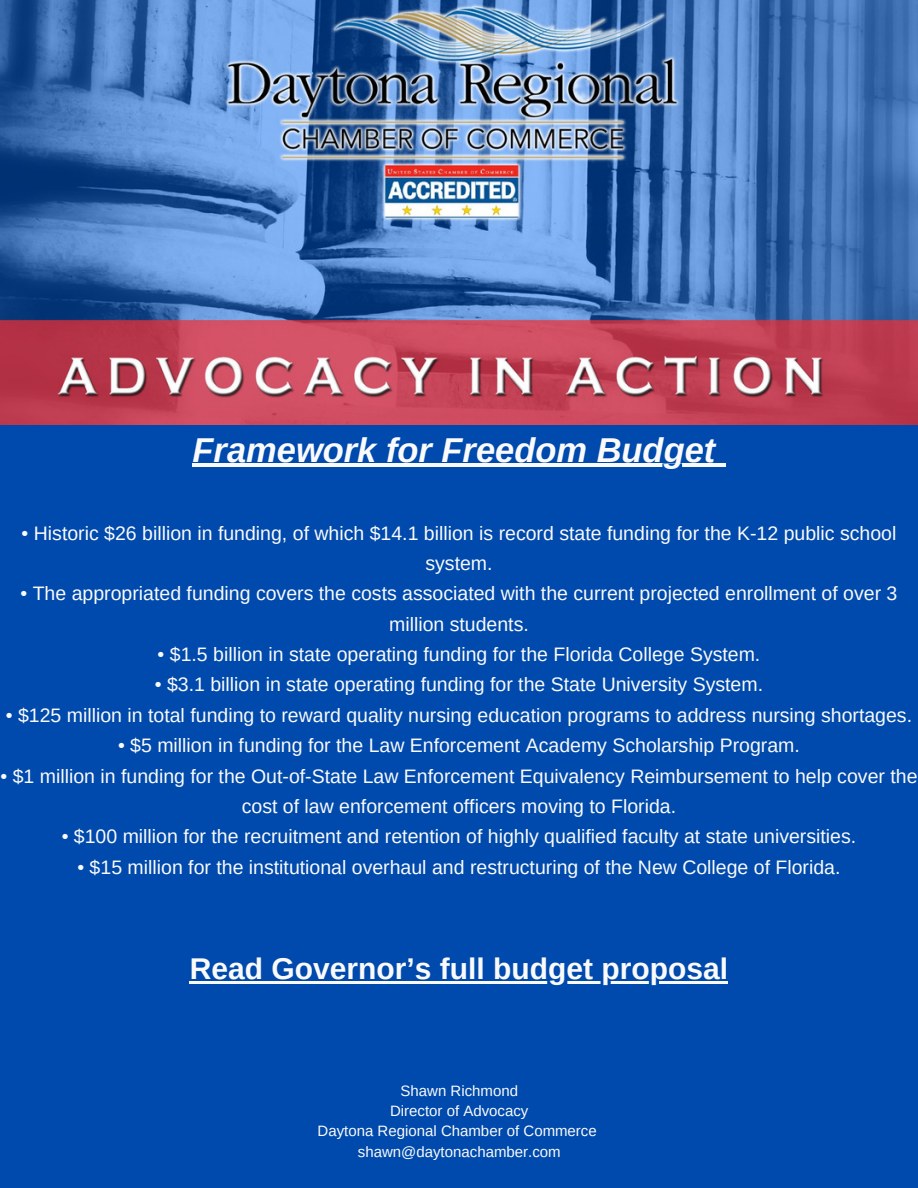
<style>
.page{position:relative;width:918px;height:1188px;background:#004aad}
.page>*{position:absolute;margin:0;border:0;box-sizing:border-box;transform-origin:0 0}
.t1{font:italic 700 34.5px "Arimo";color:#fafafa}
.t2{font:700 30px "Arimo";color:#fafafa}
.t3{font:19.5px/30.3px "Arimo";color:#fafafa;text-align:center}
.t4{font:15px/20.2px "Arimo";color:#fafafa;text-align:center}
</style>
<div class="page">
<img style="left:0;top:0;width:917px;height:424px">
<hr style="left:193px;top:463px;width:523px;height:4px;background:#fafafa">
<svg style="left:716px;top:463px;width:9px;height:4px"></svg>
<hr style="left:190px;top:981px;width:538px;height:2px;background:#fafafa">
<h1 class="t1" style="left:193px;top:431px;width:524px">Framework for Freedom Budget</h1>
<p class="t3" style="left:22px;top:518px;width:876px">• Historic $26 billion in funding, of which $14.1 billion is record state funding for the K-12 public school system.</p>
<p class="t3" style="left:21px;top:578px;width:878px">• The appropriated funding covers the costs associated with the current projected enrollment of over 3 million students.</p>
<p class="t3" style="left:158px;top:639px;width:604px">• $1.5 billion in state operating funding for the Florida College System.</p>
<p class="t3" style="left:155px;top:670px;width:610px">• $3.1 billion in state operating funding for the State University System.</p>
<p class="t3" style="left:6px;top:700px;width:908px">• $125 million in total funding to reward quality nursing education programs to address nursing shortages.</p>
<p class="t3" style="left:118px;top:730px;width:683px">• $5 million in funding for the Law Enforcement Academy Scholarship Program.</p>
<p class="t3" style="left:0;top:761px;width:919px">• $1 million in funding for the Out-of-State Law Enforcement Equivalency Reimbursement to help cover the cost of law enforcement officers moving to Florida.</p>
<p class="t3" style="left:62px;top:821px;width:796px">• $100 million for the recruitment and retention of highly qualified faculty at state universities.</p>
<p class="t3" style="left:77px;top:852px;width:765px">• $15 million for the institutional overhaul and restructuring of the New College of Florida.</p>
<h2 class="t2" style="left:190px;top:952px;width:540px">Read Governor’s full budget proposal</h2>
<p class="t4" style="left:318px;top:1080px;width:281px">Shawn Richmond<br>Director of Advocacy<br>Daytona Regional Chamber of Commerce shawn@daytonachamber.com</p>
</div>
